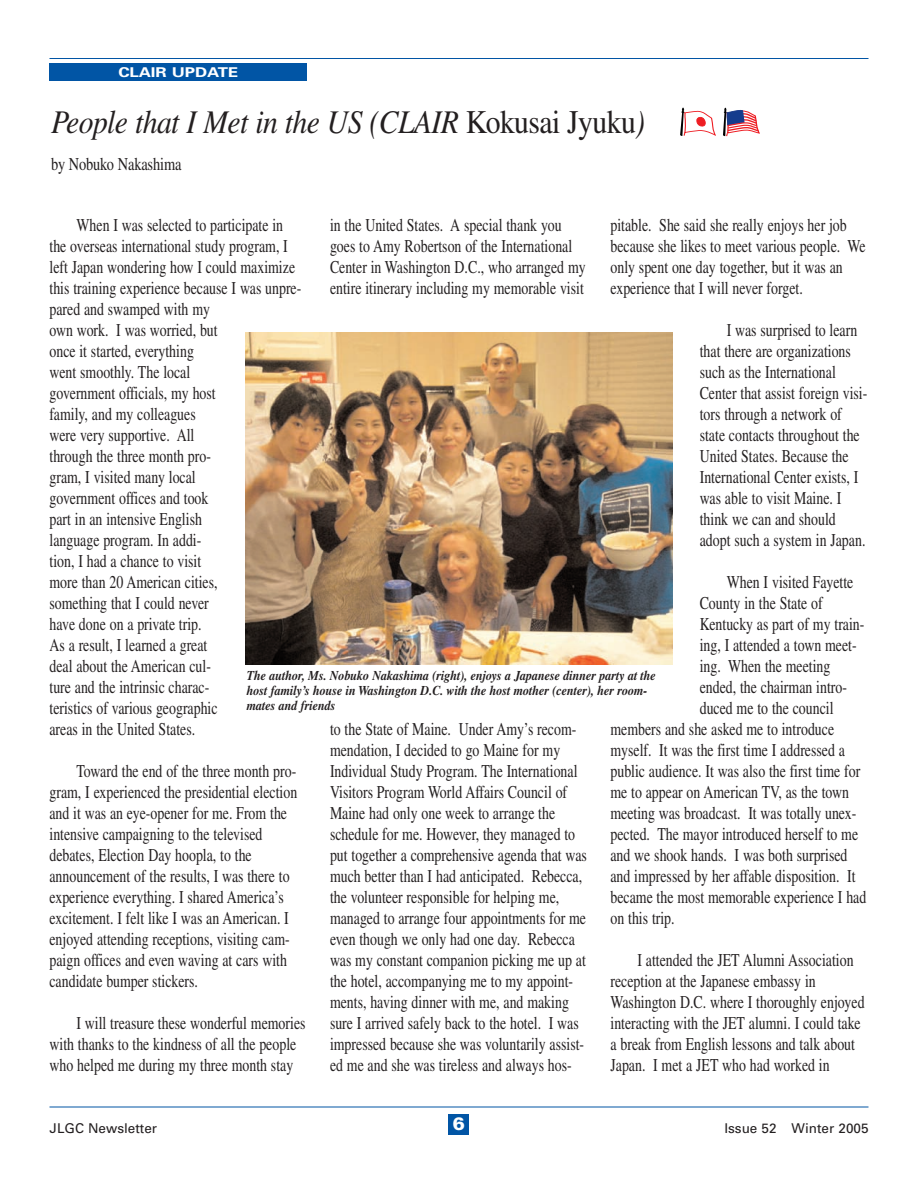
<style>
.page{position:relative;width:918px;height:1188px;background:#fff}
.page>*{position:absolute;margin:0;border:0;box-sizing:border-box;transform-origin:0 0}
.t1{font:italic 33px "Times";letter-spacing:-.02em;color:#231f20;scale:.9 1}
.t2{font:18px/21px "Times";color:#231f20;scale:.77 1}
.t3{font:18px "Times";color:#231f20;scale:.8 1}
.t4{font:900 18px "Univers";color:#fff}
.t5{font:italic 700 13.5px/15px "Times";letter-spacing:-.005em;color:#231f20;scale:.9 1}
.t6{font:13.5px "Univers";color:#231f20}
.t7{font:700 13.5px "Univers";letter-spacing:-.005em;color:#fff;scale:1.25 1}
.s1{font-style:normal}
</style>
<div class="page">
<hr style="left:50px;top:1107px;width:818px;height:1px;background:#0155a5">
<div style="left:448px;top:1114px;width:21px;height:21px;background:#0155a5"></div>
<hr style="left:50px;top:58px;width:818px;height:1px;background:#0155a5">
<div style="left:50px;top:63px;width:258px;height:18px;background:#0155a5"></div>
<img style="left:245px;top:332px;width:428px;height:332px">
<svg style="left:680px;top:108px;width:36px;height:28px"></svg>
<svg style="left:723px;top:108px;width:37px;height:28px"></svg>
<p class="t7" style="left:118px;top:67px;width:97px">CLAIR UPDATE</p>
<h1 class="t1" style="left:51px;top:110px;width:662px">People that I Met in the US (CLAIR <span class="s1">Kokusai Jyuku</span>)</h1>
<p class="t3" style="left:51px;top:158px;width:165px">by Nobuko Nakashima</p>
<p class="t2" style="left:49px;top:216px;width:329px;text-indent:27px">When I was selected to participate in the overseas international study program, I left Japan wondering how I could maximize this training experience because I was unpre&shy;pared and swamped with my<br>own work. I was worried, but<br>once it started, everything<br>went smoothly. The local<br>government officials, my host<br>family, and my colleagues<br>were very supportive. All<br>through the three month pro-<br>gram, I visited many local<br>government offices and took<br>part in an intensive English<br>language program. In addi-<br>tion, I had a chance to visit<br>more than 20 American cities,<br>something that I could never<br>have done on a private trip.<br>As a result, I learned a great<br>deal about the American cul-<br>ture and the intrinsic charac-<br>teristics of various geographic<br>areas in the United States.</p>
<p class="t2" style="left:49px;top:762px;width:323px;text-indent:27px">Toward the end of the three month pro&shy;gram, I experienced the presidential election and it was an eye-opener for me. From the intensive campaigning to the televised debates, Election Day hoopla, to the announcement of the results, I was there to experience everything. I shared America’s excitement. I felt like I was an American. I enjoyed attending receptions, visiting cam&shy;paign offices and even waving at cars with candidate bumper stickers.</p>
<p class="t2" style="left:50px;top:1014px;width:334px;text-indent:27px">I will treasure these wonderful memories with thanks to the kindness of all the people who helped me during my three month stay</p>
<p class="t2" style="left:611px;top:216px;width:333px">pitable. She said she really enjoys her job because she likes to meet various people. We only spent one day together, but it was an experience that I will never forget.</p>
<p class="t2" style="left:700px;top:321px;width:219px;text-indent:27px">I was surprised to learn that there are organizations such as the International<br>Center that assist foreign visi&shy;tors through a network of state contacts throughout the<br>United States. Because the<br>International Center exists, I was able to visit Maine. I think we can and should adopt such a system in Japan.</p>
<p class="t2" style="left:727px;top:573px;width:166px">When I visited Fayette</p>
<p class="t2" style="left:700px;top:594px;width:161px">County in the State of</p>
<p class="t2" style="left:700px;top:615px;width:216px">Kentucky as part of my train-</p>
<p class="t2" style="left:700px;top:636px;width:205px">ing, I attended a town meet-</p>
<p class="t2" style="left:700px;top:657px;width:171px">ing. When the meeting</p>
<p class="t2" style="left:700px;top:678px;width:193px">ended, the chairman intro-</p>
<p class="t2" style="left:700px;top:699px;width:175px">duced me to the council</p>
<p class="t2" style="left:611px;top:720px;width:292px">members and she asked me to introduce</p>
<p class="t2" style="left:611px;top:741px;width:306px">myself. It was the first time I addressed a</p>
<p class="t2" style="left:611px;top:762px;width:326px">public audience. It was also the first time for</p>
<p class="t2" style="left:611px;top:783px;width:311px">me to appear on American TV, as the town</p>
<p class="t2" style="left:611px;top:804px;width:321px">meeting was broadcast. It was totally unex-</p>
<p class="t2" style="left:611px;top:825px;width:323px">pected. The mayor introduced herself to me</p>
<p class="t2" style="left:611px;top:846px;width:309px">and we shook hands. I was both surprised</p>
<p class="t2" style="left:611px;top:867px;width:320px">and impressed by her affable disposition. It</p>
<p class="t2" style="left:611px;top:888px;width:334px">became the most memorable experience I had</p>
<p class="t2" style="left:611px;top:909px;width:85px">on this trip.</p>
<p class="t2" style="left:611px;top:951px;width:332px;text-indent:27px">I attended the JET Alumni Association reception at the Japanese embassy in Washington D.C. where I thoroughly enjoyed interacting with the JET alumni. I could take a break from English lessons and talk about Japan. I met a JET who had worked in</p>
<p class="t2" style="left:330px;top:216px;width:334px">in the United States. A special thank you goes to Amy Robertson of the International Center in Washington D.C., who arranged my entire itinerary including my memorable visit</p>
<p class="t5" style="left:247px;top:669px;width:456px">The author, Ms. Nobuko Nakashima (right), enjoys a Japanese dinner party at the host family’s house in Washington D.C. with the host mother (center), her room&shy;mates and friends</p>
<p class="t2" style="left:330px;top:720px;width:335px">to the State of Maine. Under Amy’s recom&shy;mendation, I decided to go Maine for my Individual Study Program. The International Visitors Program World Affairs Council of Maine had only one week to arrange the schedule for me. However, they managed to put together a comprehensive agenda that was much better than I had anticipated. Rebecca, the volunteer responsible for helping me, managed to arrange four appointments for me even though we only had one day. Rebecca was my constant companion picking me up at the hotel, accompanying me to my appoint&shy;ments, having dinner with me, and making sure I arrived safely back to the hotel. I was impressed because she was voluntarily assist&shy;ed me and she was tireless and always hos-</p>
<p class="t6" style="left:50px;top:1123px;width:109px">JLGC Newsletter</p>
<p class="t4" style="left:453px;top:1117px;width:14px">6</p>
<p class="t6" style="left:724px;top:1123px;width:146px">Issue 52 Winter 2005</p>
</div>
